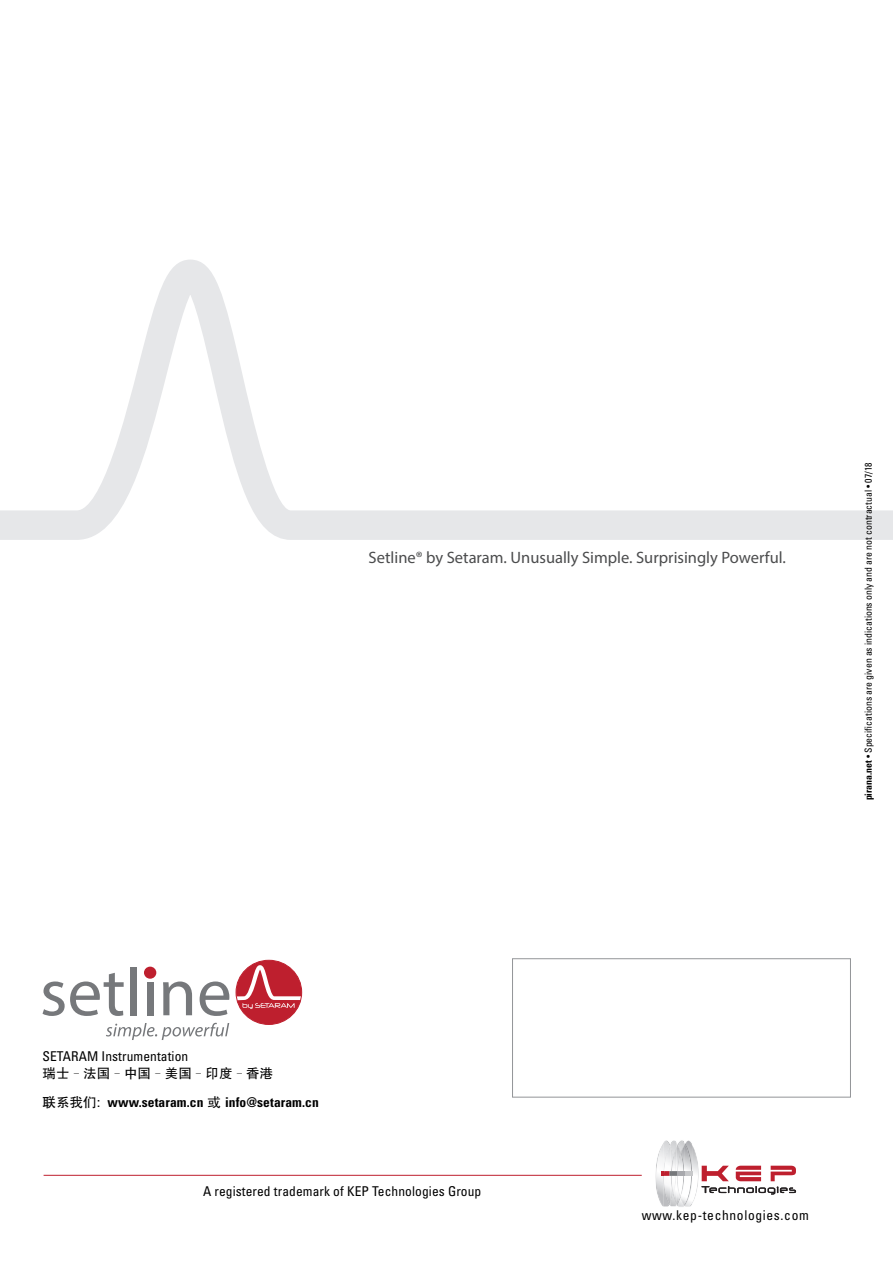
<style>
.page{position:relative;width:893px;height:1263px;background:#fff}
.page>*{position:absolute;margin:0;border:0;box-sizing:border-box;transform-origin:0 0}
.t1{font:16.5px "Myriad Pro";color:#4b4c4d}
.t2{font:condensed 13.5px "Univers LT Std";letter-spacing:.005em;color:#000}
.t3{font:700 condensed 13.5px "Univers LT Std";letter-spacing:.005em;color:#000}
.t4{font:condensed 13.5px "Univers LT Std";letter-spacing:.05em;color:#000}
.t5{font:13.5px "FZHTK GBK1 0";letter-spacing:.005em;color:#000}
.t6{font:condensed 9.75px "Univers LT Std";color:#000}
.s1{font-weight:700}
.s2{font-family:"FZHTK GBK1 0";font-weight:400;font-stretch:normal}
</style>
<div class="page">
<svg style="left:0;top:260px;width:893px;height:280px"></svg>
<img style="left:698px;top:1167px;width:1px;height:13px">
<img style="left:692px;top:1145px;width:6px;height:58px">
<div style="left:685px;top:1171px;width:8px;height:5px;background:#c7c8ca"></div>
<svg style="left:656px;top:1140px;width:36px;height:67px"></svg>
<svg style="left:702px;top:1166px;width:94px;height:28px"></svg>
<hr style="left:44px;top:1175px;width:598px;height:1px;background:#be1f2e">
<div style="left:512px;top:958px;width:339px;height:139px;background:#fff;border:1px solid #939598"></div>
<svg style="left:236px;top:960px;width:66px;height:64px"></svg>
<svg style="left:43px;top:973px;width:81px;height:43px"></svg>
<div style="left:131px;top:967px;width:6px;height:48px;background:#76787b"></div>
<div style="left:147px;top:982px;width:6px;height:33px;background:#76787b"></div>
<svg style="left:163px;top:981px;width:29px;height:34px"></svg>
<svg style="left:200px;top:981px;width:29px;height:35px"></svg>
<div style="left:144px;top:967px;width:12px;height:12px;background:#be1f2e;border-radius:50%"></div>
<svg style="left:106px;top:1023px;width:123px;height:17px"></svg>
<h1 class="t1" style="left:369px;top:547px;width:419px">Setline® by Setaram. Unusually Simple. Surprisingly Powerful.</h1>
<p class="t6" style="left:862px;top:800px;width:339px;rotate:-90deg"><span class="s1">pirana.net</span> • Specifications are given as indications only and are not contractual • 07/18</p>
<h2 class="t2" style="left:43px;top:1047px;width:147px">SETARAM Instrumentation</h2>
<h2 class="t5" style="left:43px;top:1066px;width:232px">瑞士–法国–中国–美国–印度–香港</h2>
<h2 class="t3" style="left:43px;top:1094px;width:278px"><span class="s2">联系我们:</span> www.setaram.cn <span class="s2">或</span> info@setaram.cn</h2>
<h2 class="t2" style="left:203px;top:1183px;width:280px">A registered trademark of KEP Technologies Group</h2>
<h2 class="t4" style="left:642px;top:1207px;width:169px">www.kep-technologies.com</h2>
</div>
